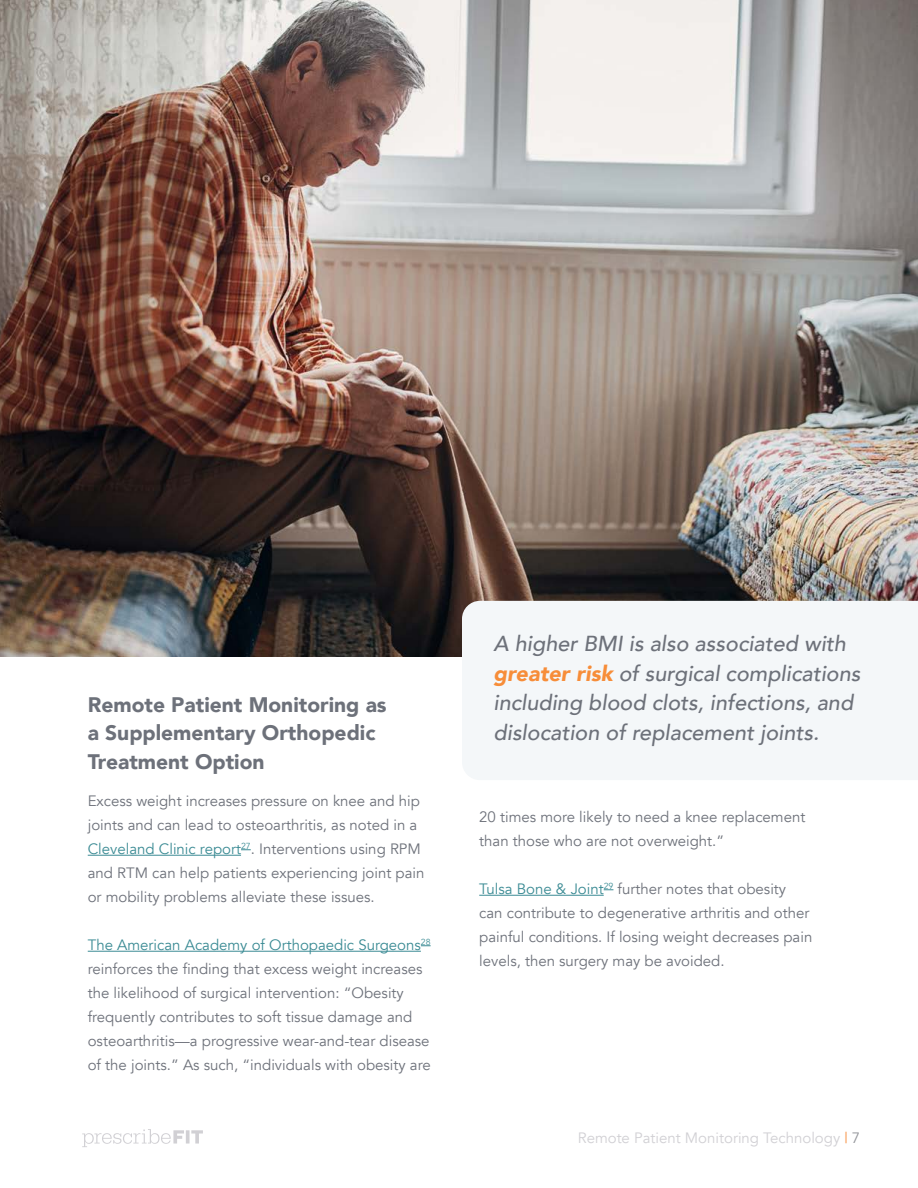
<style>
.page{position:relative;width:918px;height:1188px;background:#fff}
.page>*{position:absolute;margin:0;border:0;box-sizing:border-box;transform-origin:0 0}
.t1{font:italic 500 21.6px/29.8px "Avenir";color:#6d717a}
.t2{font:900 21px/28.5px "Avenir";color:#6d717a}
.t3{font:15px/24px "Avenir";color:#6d717a}
.t4{font:15px "Avenir";color:#d1d0d4}
.s1{color:#3b8b94}
.s2{font-weight:900;color:#f78d39}
.s3{color:#f78d39}
.s4{color:#93959a}
</style>
<div class="page">
<hr style="left:88px;top:855px;width:153px;height:1px;background:#3b8b94">
<hr style="left:88px;top:951px;width:333px;height:1px;background:#3b8b94">
<hr style="left:479px;top:895px;width:125px;height:1px;background:#3b8b94">
<svg style="left:82px;top:1129px;width:121px;height:18px"></svg>
<img style="left:0;top:0;width:918px;height:657px">
<div style="left:462px;top:601px;width:456px;height:179px;background:#f4f7f9"></div>
<h2 class="t2" style="left:88px;top:689px;width:300px">Remote Patient Monitoring as a Supplementary Orthopedic<br>Treatment Option</h2>
<p class="t3" style="left:88px;top:789px;width:338px">Excess weight increases pressure on knee and hip joints and can lead to osteoarthritis, as noted in a <span class="s1">Cleveland Clinic report</span><sup>27</sup>. Interventions using RPM and RTM can help patients experiencing joint pain or mobility problems alleviate these issues.</p>
<p class="t3" style="left:88px;top:933px;width:345px"><span class="s1">The American Academy of Orthopaedic Surgeons</span><sup>28 </sup>reinforces the finding that excess weight increases the likelihood of surgical intervention: “Obesity frequently contributes to soft tissue damage and osteoarthritis—a progressive wear-and-tear disease of the joints.” As such, “individuals with obesity are</p>
<h1 class="t1" style="left:494px;top:629px;width:368px">A higher BMI is also associated with <span class="s2">greater risk</span> of surgical complications including blood clots, infections, and dislocation of replacement joints.</h1>
<p class="t3" style="left:479px;top:805px;width:328px">20 times more likely to need a knee replacement than those who are not overweight.”</p>
<p class="t3" style="left:479px;top:877px;width:335px"><span class="s1">Tulsa Bone &amp; Joint</span><sup>29</sup> further notes that obesity can contribute to degenerative arthritis and other painful conditions. If losing weight decreases pain levels, then surgery may be avoided.</p>
<p class="t4" style="left:578px;top:1128px;width:284px">Remote Patient Monitoring Technology <span class="s3">|</span> <span class="s4">7</span></p>
</div>
